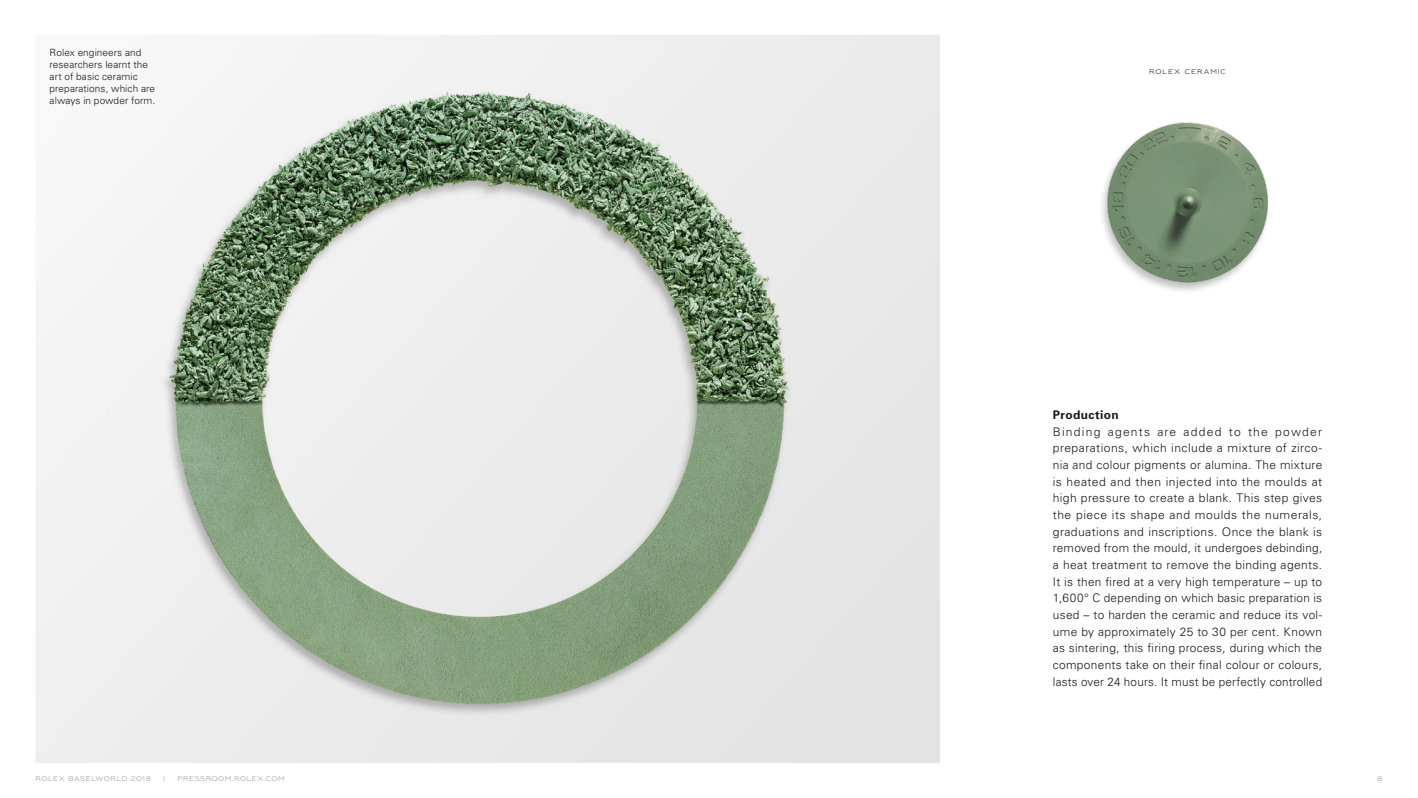
<style>
.page{position:relative;width:1418px;height:798px;background:#fff}
.page>*{position:absolute;margin:0;border:0;box-sizing:border-box;transform-origin:0 0}
.t1{font:300 11.88px/16.6px "Univers";letter-spacing:.015em;color:#191919;text-align:justify}
.t2{font:700 11.88px "Univers";letter-spacing:.035em;color:#191919}
.t3{font:300 10px/12px "Univers";letter-spacing:.01em;color:#191919}
.t4{font:300 6.25px "Rolex Font";letter-spacing:.075em;color:#9a9896}
.t5{font:300 6.25px "Rolex Font";letter-spacing:.15em;color:#191919}
</style>
<div class="page">
<img style="left:1102px;top:122px;width:167px;height:169px">
<img style="left:36px;top:35px;width:904px;height:728px">
<p class="t3" style="left:50px;top:47px;width:107px">Rolex engineers and researchers learnt the art of basic ceramic preparations, which are always in powder form.</p>
<p class="t5" style="left:1149px;top:68px;width:78px">ROLEX CERAMIC</p>
<p class="t2" style="left:1052px;top:407px;width:67px">Production</p>
<p class="t1" style="left:1052px;top:422px;width:271px">Binding agents are added to the powder preparations, which include a mixture of zirco&shy;nia and colour pigments or alumina. The mixture is heated and then injected into the moulds at high pressure to create a blank. This step gives the piece its shape and moulds the numerals, graduations and inscriptions. Once the blank is removed from the mould, it undergoes debinding, a heat treatment to remove the binding agents.<br>It is then fired at a very high temperature – up to 1,600° C depending on which basic preparation is used – to harden the ceramic and reduce its vol&shy;ume by approximately 25 to 30 per cent. Known as sintering, this firing process, during which the components take on their final colour or colours, lasts over 24 hours. It must be perfectly controlled</p>
<p class="t4" style="left:35px;top:774px;width:117px">ROLEX BASELWORLD 2018</p>
<p class="t4" style="left:163px;top:774px;width:3px">|</p>
<p class="t4" style="left:177px;top:774px;width:109px">PRESSROOM.ROLEX.COM</p>
<p class="t4" style="left:1377px;top:774px;width:7px">8</p>
</div>
